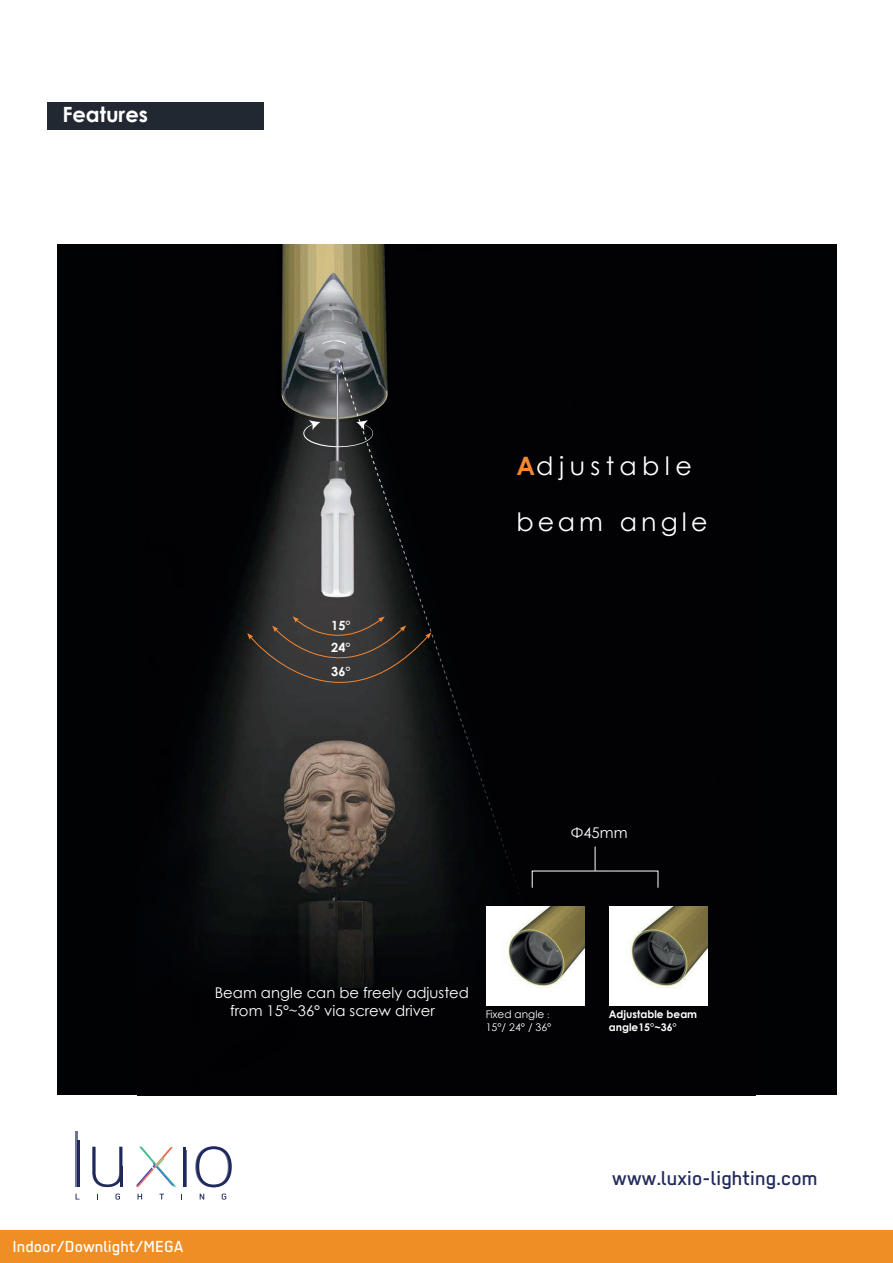
<style>
.page{position:relative;width:893px;height:1263px;background:#fff}
.page>*{position:absolute;margin:0;border:0;box-sizing:border-box;transform-origin:0 0}
.t1{font:25.35px "Century Gothic";letter-spacing:.215em;color:#fff}
.t2{font:25.35px "Century Gothic";letter-spacing:.16em;color:#fff}
.t3{font:500 22.5px "Regular";color:#20295c}
.t4{font:700 21px "Century Gothic";color:#fff}
.t5{font:500 18px "Regular";color:#fff}
.t6{font:14.85px/17.7px "Century Gothic";color:#fff}
.t7{font:700 12.6px/21.6px "Century Gothic";color:#fff}
.t8{font:700 10.5px/12.9px "Century Gothic";color:#fff}
.t9{font:10.5px/12.6px "Century Gothic";color:#fff}
.s1{font-weight:700;color:#f58632}
.s2{font-family:"Adobe Song Std";font-weight:300}
</style>
<div class="page">
<div style="left:47px;top:102px;width:217px;height:27px;background:#212832"></div>
<svg style="left:136px;top:1147px;width:40px;height:40px"></svg>
<hr style="left:183px;top:1147px;width:3px;height:40px;background:#20295c">
<hr style="left:76px;top:1140px;width:3px;height:47px;background:#20295c">
<hr style="left:75px;top:1131px;width:3px;height:56px;background:#20295c">
<svg style="left:92px;top:1147px;width:30px;height:40px"></svg>
<hr style="left:120px;top:1167px;width:2px;height:20px;background:#20295c">
<hr style="left:184px;top:1150px;width:3px;height:37px;background:#20295c">
<svg style="left:195px;top:1146px;width:37px;height:41px"></svg>
<svg style="left:115px;top:1193px;width:5px;height:6px"></svg>
<svg style="left:138px;top:1194px;width:4px;height:5px"></svg>
<svg style="left:159px;top:1194px;width:5px;height:5px"></svg>
<svg style="left:200px;top:1194px;width:4px;height:5px"></svg>
<svg style="left:222px;top:1193px;width:4px;height:6px"></svg>
<div style="left:0;top:1230px;width:893px;height:33px;background:#ee8e24"></div>
<div style="left:57px;top:245px;width:779px;height:850px;background:#010204"></div>
<img style="left:281px;top:245px;width:427px;height:761px">
<svg style="left:492px;top:359px;width:8px;height:476px"></svg>
<svg style="left:197px;top:634px;width:34px;height:300px"></svg>
<svg style="left:447px;top:359px;width:45px;height:602px"></svg>
<svg style="left:231px;top:359px;width:108px;height:602px"></svg>
<svg style="left:339px;top:359px;width:108px;height:602px"></svg>
<div style="left:609px;top:906px;width:99px;height:99px;background:#fff"></div>
<img style="left:629px;top:906px;width:79px;height:83px">
<div style="left:486px;top:906px;width:99px;height:99px;background:#fff"></div>
<img style="left:585px;top:906px;width:1px;height:90px">
<img style="left:506px;top:906px;width:79px;height:83px">
<svg style="left:595px;top:846px;width:1px;height:25px"></svg>
<h3 class="t4" style="left:62px;top:98px;width:87px">Features</h3>
<p class="t7" style="left:331px;top:614px;width:21px">15°<br>24°</p>
<p class="t7" style="left:331px;top:660px;width:21px">36°</p>
<h1 class="t1" style="left:516px;top:448px;width:177px"><span class="s1">A</span>djustable</h1>
<h1 class="t2" style="left:516px;top:504px;width:193px">beam angle</h1>
<p class="t6" style="left:571px;top:823px;width:58px">Φ45mm</p>
<p class="t6" style="left:230px;top:984px;width:240px;text-indent:-15px">Beam angle can be freely adjusted from 15°~36° via screw driver</p>
<p class="t9" style="left:486px;top:1008px;width:67px">Fixed angle <span class="s2">:<br></span>15°/ 24° / 36°</p>
<p class="t8" style="left:609px;top:1007px;width:90px">Adjustable beam angle15°~36°</p>
<p class="t5" style="left:13px;top:1236px;width:173px">Indoor/Downlight/MEGA</p>
<h2 class="t3" style="left:612px;top:1165px;width:207px">www.luxio-lighting.com</h2>
</div>
